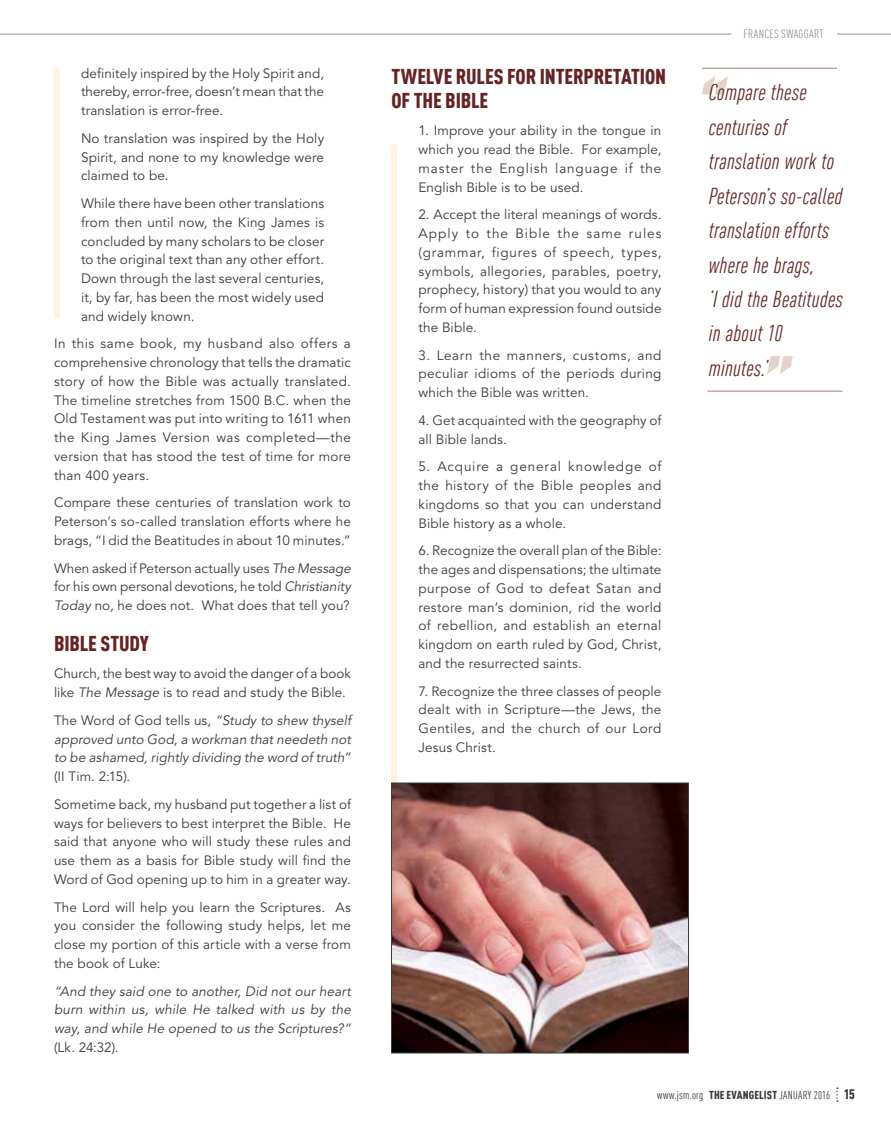
<style>
.page{position:relative;width:891px;height:1134px;background:#fff}
.page>*{position:absolute;margin:0;border:0;box-sizing:border-box;transform-origin:0 0}
.t1{font:italic condensed 22.5px/34.5px "DIN Offc";letter-spacing:.015em;color:#652323}
.t2{font:900 condensed 21px/24px "DIN Offc";letter-spacing:-.005em;color:#652323}
.t3{font:13.5px/18.8px "Avenir LT Std";letter-spacing:.01em;color:#383a3b;text-align:justify}
.t4{font:italic 13.5px/18.8px "Avenir LT Std";letter-spacing:.005em;color:#383a3b;text-align:justify}
.t5{font:condensed 12px "DIN Offc";letter-spacing:.02em;color:#8e9196}
.t6{font:condensed 11.25px "DIN Offc";letter-spacing:.025em;color:#383a3b}
.s1{font-style:italic}
.s2{font-style:normal}
.s3{font-weight:900}
.s4{font-weight:900;font-size:13.5px}
</style>
<div class="page">
<hr style="left:0;top:34px;width:731px;height:1px;background:#8e9196">
<hr style="left:837px;top:34px;width:54px;height:1px;background:#8e9196">
<svg style="left:702px;top:76px;width:26px;height:19px"></svg>
<hr style="left:707px;top:391px;width:135px;height:1px;background:#a77a6d">
<hr style="left:702px;top:68px;width:135px;height:1px;background:#a77a6d">
<div style="left:54px;top:68px;width:6px;height:251px;background:#fef3e1"></div>
<div style="left:391px;top:144px;width:6px;height:909px;background:#fef3e1"></div>
<svg style="left:767px;top:356px;width:26px;height:18px"></svg>
<img style="left:393px;top:785px;width:294px;height:266px">
<div style="left:391px;top:783px;width:298px;height:270px;border:1px solid #383a3b"></div>
<svg style="left:836px;top:1088px;width:2px;height:14px"></svg>
<p class="t3" style="left:81px;top:64px;width:245px">definitely inspired by the Holy Spirit and, thereby, error-free, doesn’t mean that the translation is error-free.</p>
<p class="t3" style="left:81px;top:129px;width:245px">No translation was inspired by the Holy Spirit, and none to my knowledge were claimed to be.</p>
<p class="t3" style="left:81px;top:195px;width:245px">While there have been other translations from then until now, the King James is concluded by many scholars to be closer to the original text than any other effort.<br>Down through the last several centuries, it, by far, has been the most widely used and widely known.</p>
<p class="t3" style="left:54px;top:335px;width:299px">In this same book, my husband also offers a comprehensive chronology that tells the dramatic story of how the Bible was actually translated.<br>The timeline stretches from 1500 B.C. when the Old Testament was put into writing to 1611 when the King James Version was completed—the version that has stood the test of time for more than 400 years.</p>
<p class="t3" style="left:54px;top:494px;width:298px">Compare these centuries of translation work to Peterson’s so-called translation efforts where he brags, “I did the Beatitudes in about 10 minutes.”</p>
<p class="t3" style="left:54px;top:559px;width:299px">When asked if Peterson actually uses <span class="s1">The Message </span>for his own personal devotions, he told <span class="s1">Christianity Today</span> no, he does not. What does that tell you?</p>
<h2 class="t2" style="left:54px;top:631px;width:96px">BIBLE STUDY</h2>
<p class="t3" style="left:54px;top:665px;width:298px">Church, the best way to avoid the danger of a book like <span class="s1">The Message</span> is to read and study the Bible.</p>
<p class="t4" style="left:54px;top:711px;width:299px"><span class="s2">The Word of God tells us,</span> “Study to shew thyself approved unto God, a workman that needeth not to be ashamed, rightly dividing the word of truth”</p>
<p class="t3" style="left:54px;top:763px;width:299px;line-height:27.8px">(II Tim. 2:15).<br>Sometime back, my husband put together a list of</p>
<p class="t3" style="left:54px;top:814px;width:299px">ways for believers to best interpret the Bible. He said that anyone who will study these rules and use them as a basis for Bible study will find the Word of God opening up to him in a greater way.</p>
<p class="t3" style="left:54px;top:898px;width:299px">The Lord will help you learn the Scriptures. As you consider the following study helps, let me close my portion of this article with a verse from the book of Luke:</p>
<p class="t4" style="left:54px;top:982px;width:299px">“And they said one to another, Did not our heart burn within us, while He talked with us by the way, and while He opened to us the Scriptures?”</p>
<p class="t3" style="left:54px;top:1038px;width:66px">(Lk. 24:32).</p>
<h2 class="t2" style="left:392px;top:63px;width:276px">TWELVE RULES FOR INTERPRETATION<br>OF THE BIBLE</h2>
<p class="t3" style="left:418px;top:122px;width:244px">1. Improve your ability in the tongue in which you read the Bible. For example, master the English language if the English Bible is to be used.</p>
<p class="t3" style="left:418px;top:206px;width:245px">2. Accept the literal meanings of words.<br>Apply to the Bible the same rules (grammar, figures of speech, types, symbols, allegories, parables, poetry, prophecy, history) that you would to any form of human expression found outside the Bible.</p>
<p class="t3" style="left:418px;top:346px;width:245px">3. Learn the manners, customs, and peculiar idioms of the periods during which the Bible was written.</p>
<p class="t3" style="left:418px;top:411px;width:245px">4. Get acquainted with the geography of all Bible lands.</p>
<p class="t3" style="left:418px;top:458px;width:245px">5. Acquire a general knowledge of the history of the Bible peoples and kingdoms so that you can understand Bible history as a whole.</p>
<p class="t3" style="left:418px;top:542px;width:245px">6. Recognize the overall plan of the Bible: the ages and dispensations; the ultimate purpose of God to defeat Satan and restore man’s dominion, rid the world of rebellion, and establish an eternal kingdom on earth ruled by God, Christ, and the resurrected saints.</p>
<p class="t3" style="left:418px;top:682px;width:245px">7. Recognize the three classes of people dealt with in Scripture—the Jews, the Gentiles, and the church of our Lord Jesus Christ.</p>
<p class="t5" style="left:744px;top:27px;width:81px">FRANCES SWAGGART</p>
<h1 class="t1" style="left:709px;top:75px;width:136px">Compare these centuries of translation work to<br>Peterson’s so-called translation efforts where he brags,<br>‘I did the Beatitudes in about 10 minutes.’</h1>
<p class="t6" style="left:657px;top:1089px;width:199px">www.jsm.org <span class="s3">THE EVANGELIST</span> JANUARY 2016 <span class="s4">15</span></p>
</div>
